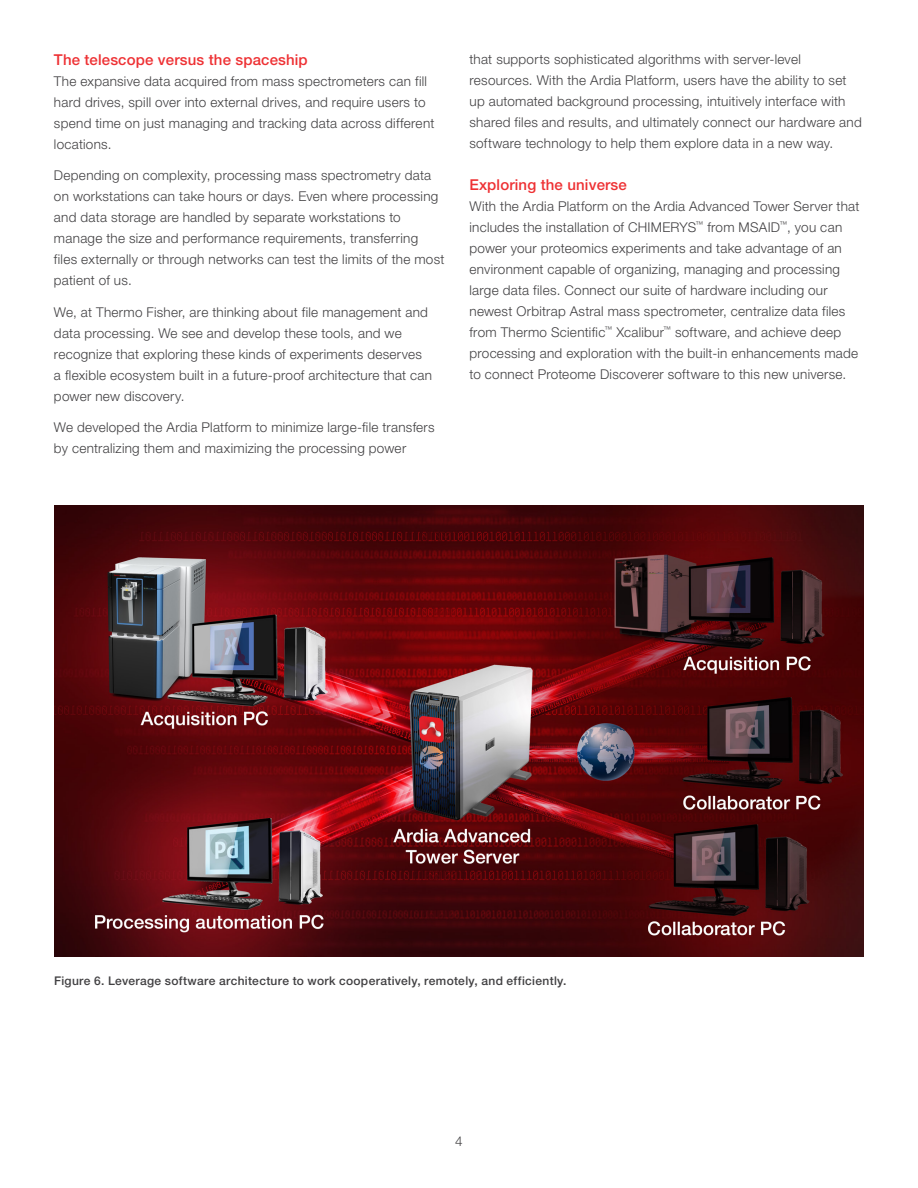
<style>
.page{position:relative;width:918px;height:1188px;background:#fff}
.page>*{position:absolute;margin:0;border:0;box-sizing:border-box;transform-origin:0 0}
.t1{font:500 15px "Helvetica Neue LTW1 G";letter-spacing:.01em;color:#ee3134}
.t2{font:300 13.5px/21px "Helvetica Neue LTW1 G";letter-spacing:.02em;color:#414042}
.t3{font:500 12px "Helvetica Neue LTW1 G";letter-spacing:.025em;color:#414042}
</style>
<div class="page">
<img style="left:54px;top:505px;width:810px;height:451px">
<p class="t1" style="left:54px;top:50px;width:255px">The telescope versus the spaceship</p>
<p class="t2" style="left:54px;top:70px;width:382px">The expansive data acquired from mass spectrometers can fill hard drives, spill over into external drives, and require users to spend time on just managing and tracking data across different locations.</p>
<p class="t2" style="left:54px;top:165px;width:392px">Depending on complexity, processing mass spectrometry data on workstations can take hours or days. Even where processing and data storage are handled by separate workstations to manage the size and performance requirements, transferring files externally or through networks can test the limits of the most patient of us.</p>
<p class="t2" style="left:54px;top:301px;width:380px">We, at Thermo Fisher, are thinking about file management and data processing. We see and develop these tools, and we recognize that exploring these kinds of experiments deserves a flexible ecosystem built in a future-proof architecture that can power new discovery.</p>
<p class="t2" style="left:54px;top:417px;width:382px">We developed the Ardia Platform to minimize large-file transfers by centralizing them and maximizing the processing power</p>
<p class="t2" style="left:469px;top:48px;width:394px">that supports sophisticated algorithms with server-level resources. With the Ardia Platform, users have the ability to set up automated background processing, intuitively interface with shared files and results, and ultimately connect our hardware and software technology to help them explore data in a new way.</p>
<p class="t1" style="left:469px;top:175px;width:159px">Exploring the universe</p>
<p class="t2" style="left:469px;top:195px;width:391px">With the Ardia Platform on the Ardia Advanced Tower Server that includes the installation of CHIMERYS<sup>™</sup> from MSAID<sup>™</sup>, you can power your proteomics experiments and take advantage of an environment capable of organizing, managing and processing large data files. Connect our suite of hardware including our newest Orbitrap Astral mass spectrometer, centralize data files from Thermo Scientific<sup>™</sup> Xcalibur<sup>™</sup> software, and achieve deep processing and exploration with the built-in enhancements made to connect Proteome Discoverer software to this new universe.</p>
<p class="t3" style="left:54px;top:974px;width:514px">Figure 6. Leverage software architecture to work cooperatively, remotely, and efficiently.</p>
<p class="t2" style="left:455px;top:1131px;width:9px">4</p>
</div>
